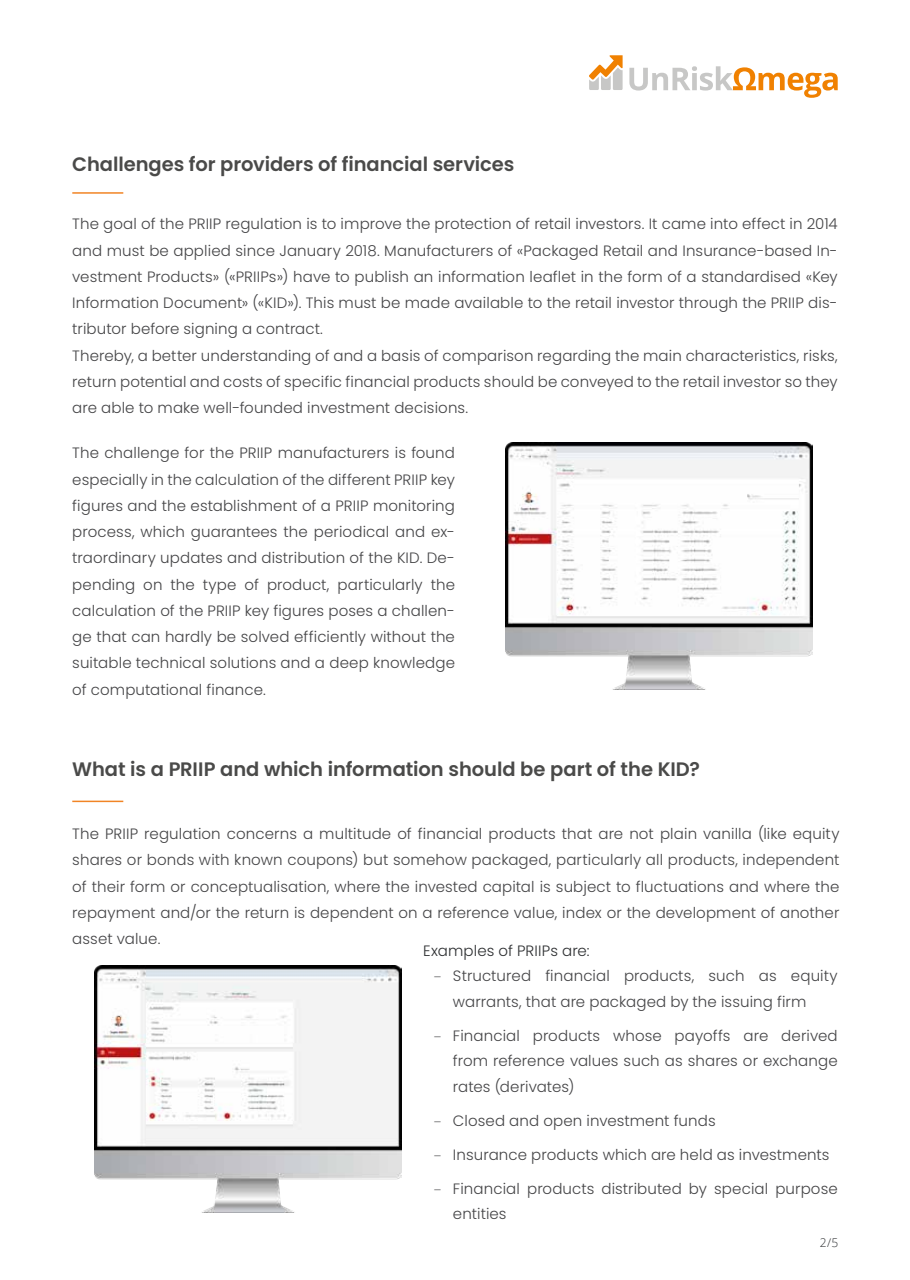
<style>
.page{position:relative;width:910px;height:1280px;background:#fff}
.page>*{position:absolute;margin:0;border:0;box-sizing:border-box;transform-origin:0 0}
.t1{font:600 19.5px "Poppins";letter-spacing:-.005em;color:#4a4a49}
.t2{font:300 15px/26.2px "Poppins";letter-spacing:.005em;color:#444446}
.t3{font:300 15px "Poppins";letter-spacing:.01em;color:#2d2f31}
.t4{font:300 12px "Open Sans";color:#2d2f31}
.s1{font-family:"Open Sans"}
</style>
<div class="page">
<img style="left:94px;top:966px;width:307px;height:246px">
<img style="left:505px;top:443px;width:307px;height:246px">
<hr style="left:72px;top:192px;width:51px;height:2px;background:#f18425">
<hr style="left:72px;top:801px;width:51px;height:1px;background:#f18425">
<svg style="left:589px;top:55px;width:34px;height:35px"></svg>
<svg style="left:629px;top:66px;width:209px;height:32px"></svg>
<h1 class="t1" style="left:72px;top:153px;width:444px">Challenges for providers of financial services</h1>
<p class="t2" style="left:72px;top:211px;width:767px">The goal of the PRIIP regulation is to improve the protection of retail investors. It came into effect in 2014 and must be applied since January 2018. Manufacturers of «Packaged Retail and Insurance-based In&shy;vestment Products» («PRIIPs») have to publish an information leaflet in the form of a standardised «Key Information Document» («KID»). This must be made available to the retail investor through the PRIIP dis&shy;tributor before signing a contract.<br>Thereby, a better understanding of and a basis of comparison regarding the main characteristics, risks, return potential and costs of specific financial products should be conveyed to the retail investor so they are able to make well-founded investment decisions.</p>
<p class="t2" style="left:72px;top:440px;width:384px;text-align:justify">The challenge for the PRIIP manufacturers is found especially in the calculation of the different PRIIP key figures and the establishment of a PRIIP monitoring process, which guarantees the periodical and ex&shy;traordinary updates and distribution of the KID. De&shy;pending on the type of product, particularly the calculation of the PRIIP key figures poses a challen&shy;ge that can hardly be solved efficiently without the suitable technical solutions and a deep knowledge of computational finance.</p>
<h1 class="t1" style="left:72px;top:758px;width:629px">What is a PRIIP and which information should be part of the KID?</h1>
<p class="t2" style="left:72px;top:821px;width:769px;text-align:justify">The PRIIP regulation concerns a multitude of financial products that are not plain vanilla (like equity shares or bonds with known coupons) but somehow packaged, particularly all products, independent of their form or conceptualisation, where the invested capital is subject to fluctuations and where the repayment and/or the return is dependent on a reference value, index or the development of another asset value.</p>
<p class="t3" style="left:423px;top:942px;width:168px">Examples of PRIIPs are:</p>
<p class="t2" style="left:453px;top:963px;width:386px;line-height:25.5px;text-indent:-19px"><span class="s1">–</span> Structured financial products, such as equity warrants, that are packaged by the issuing firm</p>
<p class="t2" style="left:453px;top:1023px;width:386px;line-height:25.5px;text-align:justify;text-indent:-19px"><span class="s1">–</span> Financial products whose payoffs are derived from reference values such as shares or exchange rates (derivates)</p>
<p class="t2" style="left:434px;top:1107px;width:283px"><span class="s1">–</span> Closed and open investment funds</p>
<p class="t2" style="left:434px;top:1141px;width:397px"><span class="s1">–</span> Insurance products which are held as investments</p>
<p class="t2" style="left:453px;top:1176px;width:386px;line-height:25.5px;text-indent:-19px"><span class="s1">–</span> Financial products distributed by special purpose entities</p>
<p class="t4" style="left:820px;top:1234px;width:20px">2/5</p>
</div>
